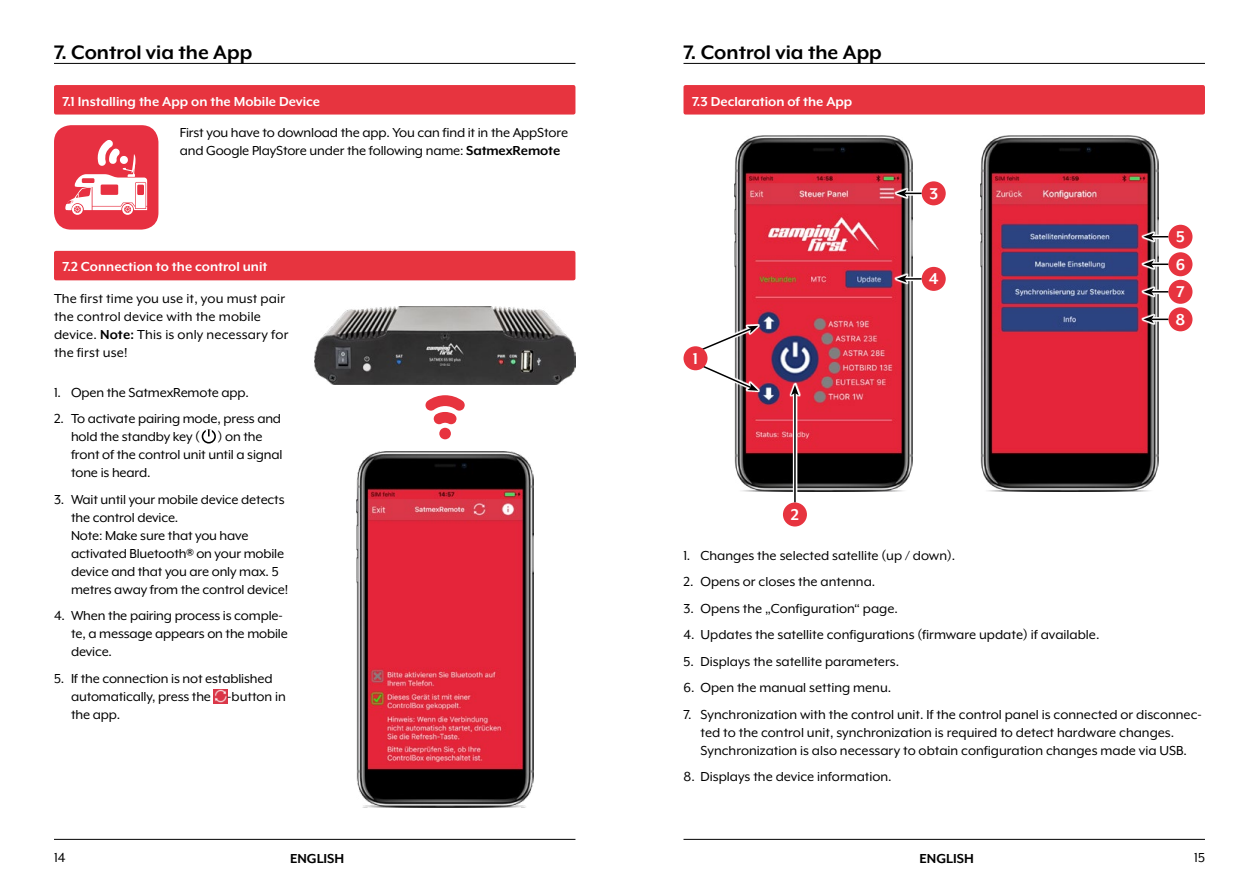
<style>
.page{position:relative;width:1259px;height:893px;background:#fff}
.page>*{position:absolute;margin:0;border:0;box-sizing:border-box;transform-origin:0 0}
.t1{font:700 22.5px "Mr Eaves XL Mod OT";color:#000}
.t2{font:700 18px "Mr Eaves XL Mod OT";color:#fff}
.t3{font:15px/18px "Mr Eaves XL Mod OT";color:#000}
.t4{font:700 15px "Mr Eaves XL Mod OT";color:#fff}
.t5{font:700 15px "Mr Eaves XL Mod OT";color:#000}
.s1{font-weight:700}
</style>
<div class="page">
<img style="left:356px;top:451px;width:178px;height:356px">
<img style="left:735px;top:136px;width:177px;height:356px">
<img style="left:980px;top:136px;width:178px;height:356px">
<hr style="left:54px;top:63px;width:521px;height:1px;background:#000">
<hr style="left:54px;top:839px;width:521px;height:1px;background:#000">
<hr style="left:683px;top:63px;width:522px;height:1px;background:#000">
<hr style="left:683px;top:839px;width:522px;height:1px;background:#000">
<svg style="left:54px;top:125px;width:104px;height:105px"></svg>
<div style="left:202px;top:429px;width:14px;height:15px;border:2px solid #000;border-radius:50%"></div>
<div style="left:206px;top:429px;width:6px;height:7px;background:#fff"></div>
<svg style="left:208px;top:429px;width:2px;height:7px"></svg>
<img style="left:214px;top:689px;width:13px;height:14px">
<div style="left:54px;top:85px;width:521px;height:30px;background:#e7343f;border-radius:2px"></div>
<div style="left:54px;top:251px;width:521px;height:29px;background:#e7343f;border-radius:2px"></div>
<div style="left:683px;top:85px;width:522px;height:30px;background:#e7343f;border-radius:2px"></div>
<img style="left:315px;top:307px;width:260px;height:77px">
<svg style="left:425px;top:395px;width:40px;height:44px"></svg>
<svg style="left:706px;top:324px;width:54px;height:29px"></svg>
<svg style="left:698px;top:326px;width:60px;height:26px"></svg>
<svg style="left:706px;top:362px;width:54px;height:31px"></svg>
<svg style="left:698px;top:363px;width:60px;height:28px"></svg>
<svg style="left:894px;top:273px;width:19px;height:12px"></svg>
<svg style="left:896px;top:275px;width:25px;height:8px"></svg>
<svg style="left:894px;top:187px;width:19px;height:12px"></svg>
<svg style="left:896px;top:190px;width:25px;height:7px"></svg>
<svg style="left:789px;top:383px;width:12px;height:119px"></svg>
<hr style="left:794px;top:393px;width:1px;height:109px;background:#000">
<svg style="left:791px;top:385px;width:8px;height:10px"></svg>
<div style="left:683px;top:346px;width:24px;height:24px;background:#e7343f;border-radius:50%"></div>
<div style="left:783px;top:502px;width:24px;height:24px;background:#e7343f;border-radius:50%"></div>
<div style="left:921px;top:267px;width:24px;height:24px;background:#e7343f;border-radius:50%"></div>
<div style="left:921px;top:181px;width:24px;height:24px;background:#e7343f;border-radius:50%"></div>
<svg style="left:1141px;top:231px;width:18px;height:12px"></svg>
<svg style="left:1143px;top:233px;width:25px;height:8px"></svg>
<svg style="left:1141px;top:258px;width:28px;height:12px"></svg>
<svg style="left:1143px;top:260px;width:25px;height:8px"></svg>
<svg style="left:1141px;top:286px;width:18px;height:12px"></svg>
<svg style="left:1143px;top:288px;width:25px;height:8px"></svg>
<svg style="left:1141px;top:313px;width:28px;height:12px"></svg>
<svg style="left:1143px;top:315px;width:25px;height:8px"></svg>
<div style="left:1168px;top:307px;width:24px;height:24px;background:#e7343f;border-radius:50%"></div>
<div style="left:1168px;top:280px;width:24px;height:24px;background:#e7343f;border-radius:50%"></div>
<div style="left:1168px;top:252px;width:24px;height:24px;background:#e7343f;border-radius:50%"></div>
<div style="left:1168px;top:225px;width:24px;height:24px;background:#e7343f;border-radius:50%"></div>
<h1 class="t1" style="left:54px;top:41px;width:200px">7. Control via the App</h1>
<h1 class="t1" style="left:683px;top:41px;width:200px">7. Control via the App</h1>
<p class="t4" style="left:63px;top:94px;width:259px">7.1 Installing the App on the Mobile Device</p>
<p class="t3" style="left:180px;top:124px;width:390px">First you have to download the app. You can find it in the AppStore and Google PlayStore under the following name: <span class="s1">SatmexRemote</span></p>
<p class="t4" style="left:63px;top:259px;width:206px">7.2 Connection to the control unit</p>
<p class="t3" style="left:54px;top:289px;width:236px">The first time you use it, you must pair the control device with the mobile device. <span class="s1">Note:</span> This is only necessary for the first use!</p>
<p class="t3" style="left:54px;top:383px;width:196px">1. Open the SatmexRemote app.</p>
<p class="t3" style="left:71px;top:410px;width:213px;text-indent:-17px">2. To activate pairing mode, press and hold the standby key ( ) on the front of the control unit until a signal tone is heard.</p>
<p class="t3" style="left:71px;top:490px;width:219px;text-indent:-17px">3. Wait until your mobile device detects the control device.<br>Note: Make sure that you have activated Bluetooth® on your mobile device and that you are only max. 5 metres away from the control device!</p>
<p class="t3" style="left:71px;top:607px;width:218px;text-indent:-17px">4. When the pairing process is comple&shy;te, a message appears on the mobile device.</p>
<p class="t3" style="left:71px;top:669px;width:216px;text-indent:-17px">5. If the connection is not established automatically, press the -button in the app.</p>
<p class="t4" style="left:692px;top:94px;width:162px">7.3 Declaration of the App</p>
<p class="t2" style="left:693px;top:349px;width:7px">1</p>
<p class="t2" style="left:791px;top:506px;width:10px">2</p>
<p class="t2" style="left:929px;top:184px;width:10px">3</p>
<p class="t2" style="left:928px;top:270px;width:11px">4</p>
<p class="t2" style="left:1176px;top:228px;width:10px">5</p>
<p class="t2" style="left:1175px;top:255px;width:11px">6</p>
<p class="t2" style="left:1176px;top:283px;width:10px">7</p>
<p class="t2" style="left:1175px;top:310px;width:11px">8</p>
<p class="t3" style="left:683px;top:546px;width:273px">1. Changes the selected satellite (up / down).</p>
<p class="t3" style="left:683px;top:573px;width:193px">2. Opens or closes the antenna.</p>
<p class="t3" style="left:683px;top:599px;width:216px">3. Opens the „Configuration“ page.</p>
<p class="t3" style="left:683px;top:626px;width:417px">4. Updates the satellite configurations (firmware update) if available.</p>
<p class="t3" style="left:683px;top:652px;width:217px">5. Displays the satellite parameters.</p>
<p class="t3" style="left:683px;top:679px;width:209px">6. Open the manual setting menu.</p>
<p class="t3" style="left:700px;top:705px;width:503px;text-indent:-17px">7. Synchronization with the control unit. If the control panel is connected or disconnec&shy;ted to the control unit, synchronization is required to detect hardware changes.<br>Synchronization is also necessary to obtain configuration changes made via USB.</p>
<p class="t3" style="left:683px;top:768px;width:210px">8. Displays the device information.</p>
<p class="t3" style="left:54px;top:849px;width:13px">14</p>
<p class="t5" style="left:290px;top:851px;width:56px">ENGLISH</p>
<p class="t5" style="left:919px;top:851px;width:56px">ENGLISH</p>
<p class="t3" style="left:1194px;top:849px;width:12px">15</p>
</div>
